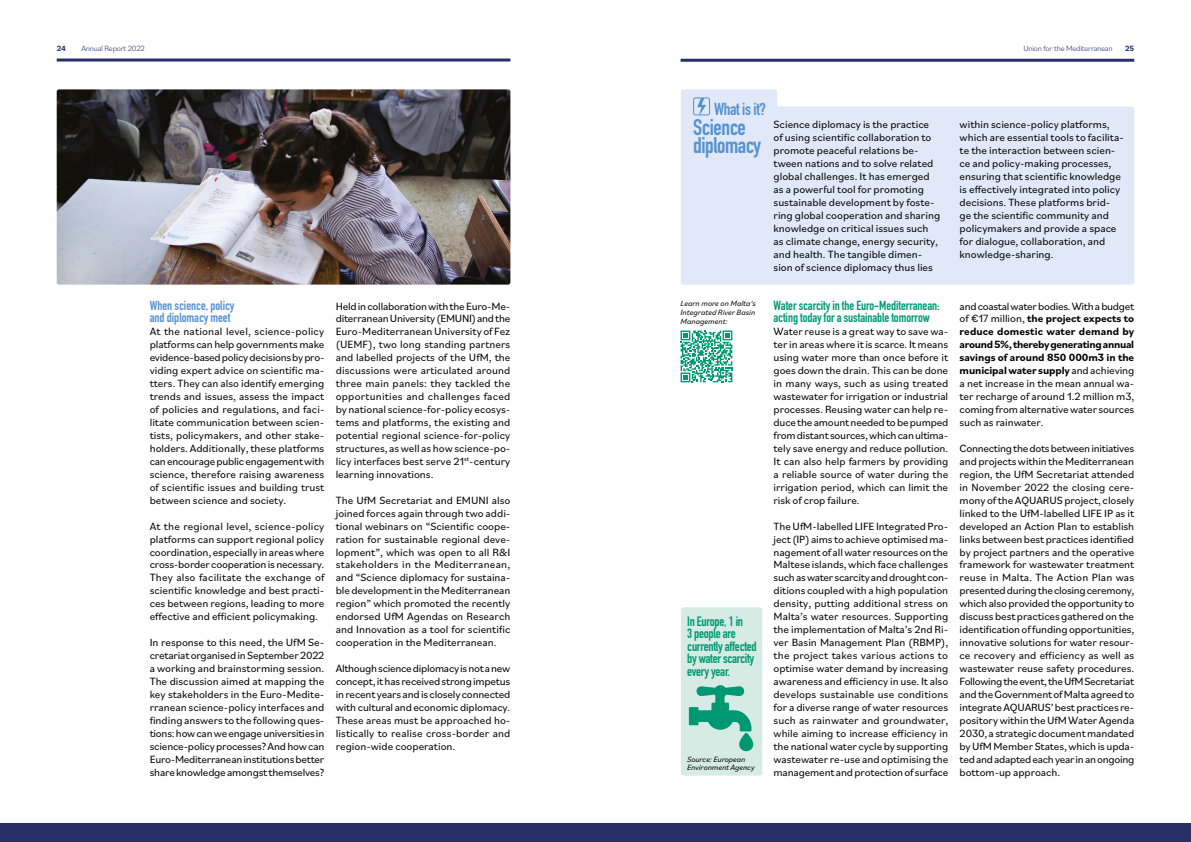
<style>
.page{position:relative;width:1191px;height:842px;background:#fff}
.page>*{position:absolute;margin:0;border:0;box-sizing:border-box;transform-origin:0 0}
.t1{font:700 22.4px/18.2px "DIN Condensed";letter-spacing:-.02em;color:#5692ce}
.t2{font:700 17.1px "DIN Condensed";letter-spacing:-.02em;color:#5692ce}
.t3{font:700 13.4px/12.5px "DIN Condensed";letter-spacing:-.02em;color:#009872}
.t4{font:700 13px/12.9px "DIN Condensed";letter-spacing:-.005em;color:#009872}
.t5{font:700 13px/12.9px "DIN Condensed";color:#5692ce}
.t6{font:11px/12.9px "Bilo";color:#000;text-align:justify}
.t7{font:italic 8px/9px "Bilo";color:#000}
.t8{font:300 8px "Bilo";letter-spacing:-.03em;color:#272f66}
.t9{font:700 8px "Bilo";color:#272f66}
.s1{font-weight:700}
</style>
<div class="page">
<div style="left:0;top:823px;width:1191px;height:19px;background:#272f66"></div>
<hr style="left:680px;top:59px;width:454px;height:3px;background:#272f66">
<hr style="left:57px;top:59px;width:453px;height:3px;background:#272f66">
<div style="left:681px;top:607px;width:81px;height:169px;background:#d6ebe4;border-radius:3px"></div>
<div style="left:681px;top:106px;width:453px;height:179px;background:#e1e8f7;border-radius:3px"></div>
<div style="left:681px;top:89px;width:96px;height:182px;background:#e1e8f7;border-radius:3px"></div>
<img style="left:57px;top:89px;width:453px;height:196px">
<svg style="left:697px;top:100px;width:9px;height:13px"></svg>
<div style="left:693px;top:98px;width:17px;height:17px;border:1px solid #5692ce;border-radius:2px"></div>
<svg style="left:680px;top:331px;width:52px;height:51px"></svg>
<svg style="left:689px;top:685px;width:65px;height:66px"></svg>
<p class="t9" style="left:57px;top:43px;width:11px">24</p>
<p class="t8" style="left:82px;top:43px;width:65px">Annual Report 2022</p>
<p class="t8" style="left:1023px;top:43px;width:91px">Union for the Mediterranean</p>
<p class="t9" style="left:1125px;top:43px;width:11px">25</p>
<h2 class="t2" style="left:714px;top:98px;width:53px">What is it?</h2>
<p class="t5" style="left:150px;top:298px;width:86px">When science, policy and diplomacy meet</p>
<p class="t6" style="left:150px;top:325px;width:176px">At the national level, science-policy platforms can help governments make evidence-based policy decisions by pro&shy;viding expert advice on scientific ma&shy;tters. They can also identify emerging trends and issues, assess the impact of policies and regulations, and faci&shy;litate communication between scien&shy;tists, policymakers, and other stake&shy;holders. Additionally, these platforms can encourage public engagement with science, therefore raising awareness of scientific issues and building trust between science and society.</p>
<p class="t6" style="left:150px;top:519px;width:176px">At the regional level, science-policy platforms can support regional policy coordination, especially in areas where cross-border cooperation is necessary.<br>They also facilitate the exchange of scientific knowledge and best practi&shy;ces between regions, leading to more effective and efficient policymaking.</p>
<p class="t6" style="left:150px;top:636px;width:176px">In response to this need, the UfM Se&shy;cretariat organised in September 2022 a working and brainstorming session.<br>The discussion aimed at mapping the key stakeholders in the Euro-Medite&shy;rranean science-policy interfaces and finding answers to the following ques&shy;tions: how can we engage universities in science-policy processes? And how can Euro-Mediterranean institutions better share knowledge amongst themselves?</p>
<p class="t6" style="left:336px;top:299px;width:176px">Held in collaboration with the Euro-Me&shy;diterranean University (EMUNI) and the Euro-Mediterranean University of Fez (UEMF), two long standing partners and labelled projects of the UfM, the discussions were articulated around three main panels: they tackled the opportunities and challenges faced by national science-for-policy ecosys&shy;tems and platforms, the existing and potential regional science-for-policy structures, as well as how science-po&shy;licy interfaces best serve 21<sup>st</sup>-century learning innovations.</p>
<p class="t6" style="left:336px;top:493px;width:176px">The UfM Secretariat and EMUNI also joined forces again through two addi&shy;tional webinars on “Scientific coope&shy;ration for sustainable regional deve&shy;lopment”, which was open to all R&amp;I stakeholders in the Mediterranean, and “Science diplomacy for sustaina&shy;ble development in the Mediterranean region” which promoted the recently endorsed UfM Agendas on Research and Innovation as a tool for scientific cooperation in the Mediterranean.</p>
<p class="t6" style="left:336px;top:661px;width:176px">Although science diplomacy is not a new concept, it has received strong impetus in recent years and is closely connected with cultural and economic diplomacy.<br>These areas must be approached ho&shy;listically to realise cross-border and region-wide cooperation.</p>
<h1 class="t1" style="left:693px;top:118px;width:69px">Science diplomacy</h1>
<p class="t6" style="left:773px;top:118px;width:168px;text-align:left">Science diplomacy is the practice of using scientific collaboration to promote peaceful relations be&shy;tween nations and to solve related global challenges. It has emerged as a powerful tool for promoting sustainable development by foste&shy;ring global cooperation and sharing knowledge on critical issues such as climate change, energy security, and health. The tangible dimen&shy;sion of science diplomacy thus lies</p>
<p class="t6" style="left:959px;top:118px;width:166px;text-align:left">within science-policy platforms, which are essential tools to facilita&shy;te the interaction between scien&shy;ce and policy-making processes, ensuring that scientific knowledge is effectively integrated into policy decisions. These platforms brid&shy;ge the scientific community and policymakers and provide a space for dialogue, collaboration, and knowledge-sharing.</p>
<p class="t7" style="left:680px;top:299px;width:77px;text-align:justify">Learn more on Malta’s Integrated River Basin Management:</p>
<p class="t3" style="left:687px;top:615px;width:71px">In Europe, 1 in<br>3 people are currently affected by water scarcity every year.</p>
<p class="t7" style="left:687px;top:755px;width:69px;line-height:8px">Source: European<br>Environment Agency</p>
<p class="t4" style="left:773px;top:298px;width:167px">Water scarcity in the Euro-Mediterranean: acting today for a sustainable tomorrow</p>
<p class="t6" style="left:773px;top:325px;width:176px">Water reuse is a great way to save wa&shy;ter in areas where it is scarce. It means using water more than once before it goes down the drain. This can be done in many ways, such as using treated wastewater for irrigation or industrial processes. Reusing water can help re&shy;duce the amount needed to be pumped from distant sources, which can ultima&shy;tely save energy and reduce pollution.<br>It can also help farmers by providing a reliable source of water during the irrigation period, which can limit the risk of crop failure.</p>
<p class="t6" style="left:773px;top:519px;width:176px">The UfM-labelled LIFE Integrated Pro&shy;ject (IP) aims to achieve optimised ma&shy;nagement of all water resources on the Maltese islands, which face challenges such as water scarcity and drought con&shy;ditions coupled with a high population density, putting additional stress on Malta’s water resources. Supporting the implementation of Malta’s 2nd Ri&shy;ver Basin Management Plan (RBMP), the project takes various actions to optimise water demand by increasing awareness and efficiency in use. It also develops sustainable use conditions for a diverse range of water resources such as rainwater and groundwater, while aiming to increase efficiency in the national water cycle by supporting wastewater re-use and optimising the management and protection of surface</p>
<p class="t6" style="left:959px;top:299px;width:176px">and coastal water bodies. With a budget of €17 million, <span class="s1">the project expects to reduce domestic water demand by around 5%, thereby generating annual savings of around 850 000m3 in the municipal water supply</span> and achieving a net increase in the mean annual wa&shy;ter recharge of around 1.2 million m3, coming from alternative water sources such as rainwater.</p>
<p class="t6" style="left:959px;top:441px;width:176px">Connecting the dots between initiatives and projects within the Mediterranean region, the UfM Secretariat attended in November 2022 the closing cere&shy;mony of the AQUARUS project, closely linked to the UfM-labelled LIFE IP as it developed an Action Plan to establish links between best practices identified by project partners and the operative framework for wastewater treatment reuse in Malta. The Action Plan was presented during the closing ceremony, which also provided the opportunity to discuss best practices gathered on the identification of funding opportunities, innovative solutions for water resour&shy;ce recovery and efficiency as well as wastewater reuse safety procedures.<br>Following the event, the UfM Secretariat and the Government of Malta agreed to integrate AQUARUS’ best practices re&shy;pository within the UfM Water Agenda 2030, a strategic document mandated by UfM Member States, which is upda&shy;ted and adapted each year in an ongoing bottom-up approach.</p>
</div>
